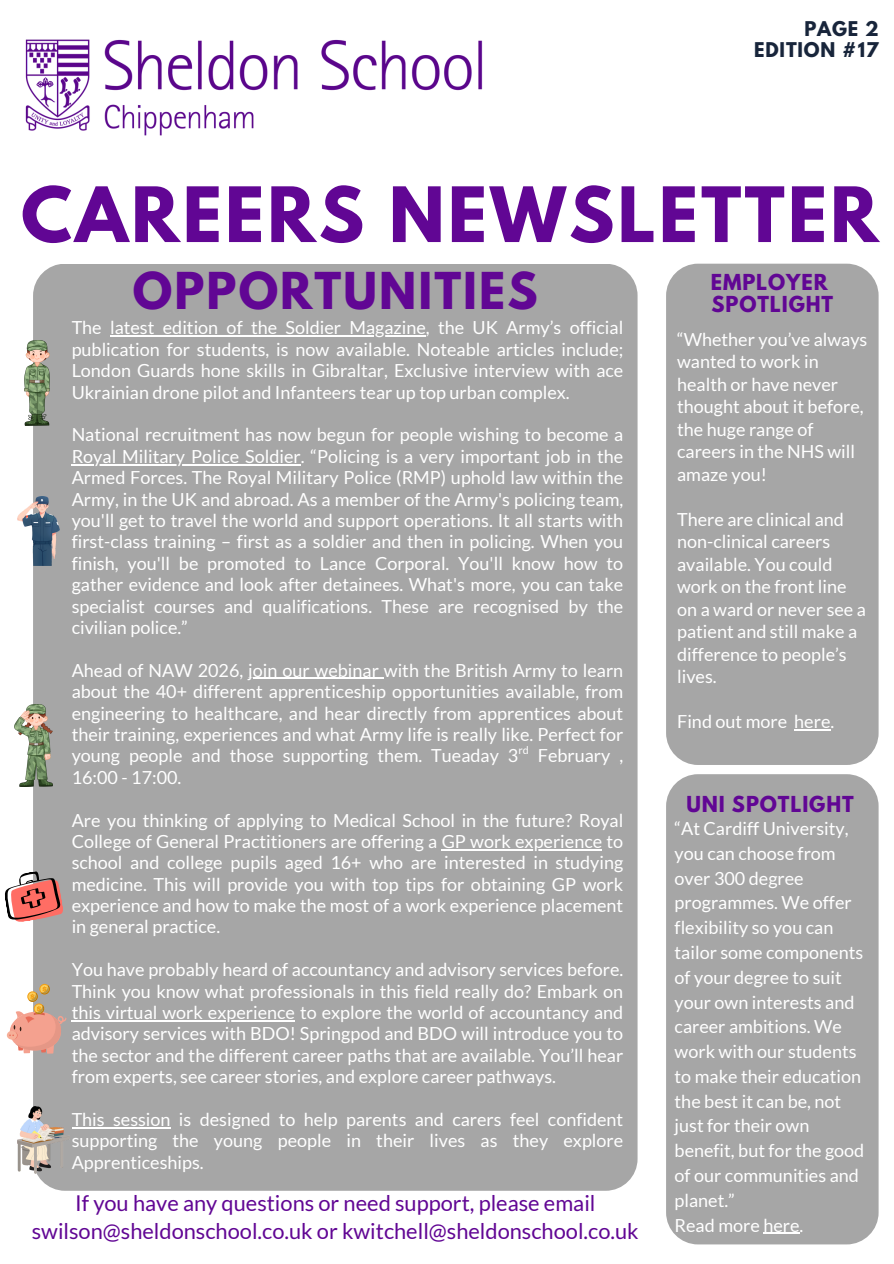
<style>
.page{position:relative;width:894px;height:1264px;background:#fff}
.page>*{position:absolute;margin:0;border:0;box-sizing:border-box;transform-origin:0 0}
.t1{font:700 67.5px "League Spartan";letter-spacing:.045em;color:#610694}
.t2{font:700 45px "League Spartan";letter-spacing:.045em;color:#610694}
.t3{font:21.75px/28.2px "Lato";color:#610694;text-align:center}
.t4{font:700 19.5px/22.5px "League Spartan";letter-spacing:.045em;color:#610694}
.t5{font:18px/21.5px "Lato";color:#fff;text-align:justify}
.t6{font:700 18px/20.2px "League Spartan";letter-spacing:.045em;color:#18253b;text-align:right}
.t7{font:10.8px "Lato";color:#fff}
</style>
<div class="page">
<div style="left:33px;top:264px;width:604px;height:926px;background:#a6a6a6"></div>
<div style="left:666px;top:264px;width:212px;height:501px;background:#a6a6a6"></div>
<div style="left:666px;top:774px;width:212px;height:470px;background:#a6a6a6"></div>
<img style="left:25px;top:39px;width:458px;height:97px">
<img style="left:25px;top:340px;width:24px;height:86px">
<img style="left:18px;top:497px;width:41px;height:68px">
<svg style="left:4px;top:871px;width:59px;height:51px"></svg>
<svg style="left:9px;top:985px;width:57px;height:68px"></svg>
<img style="left:15px;top:704px;width:37px;height:82px">
<img style="left:18px;top:1106px;width:46px;height:67px">
<hr style="left:110px;top:335px;width:316px;height:2px;background:#fff">
<hr style="left:72px;top:464px;width:229px;height:1px;background:#fff">
<hr style="left:248px;top:678px;width:136px;height:1px;background:#fff">
<hr style="left:441px;top:849px;width:161px;height:1px;background:#fff">
<hr style="left:72px;top:1020px;width:223px;height:1px;background:#fff">
<hr style="left:72px;top:1127px;width:99px;height:1px;background:#fff">
<hr style="left:794px;top:729px;width:36px;height:1px;background:#fff">
<hr style="left:763px;top:1232px;width:36px;height:1px;background:#fff">
<p class="t6" style="left:754px;top:21px;width:126px">PAGE 2<br>EDITION #17</p>
<h1 class="t1" style="left:21px;top:181px;width:858px">CAREERS NEWSLETTER</h1>
<h2 class="t2" style="left:133px;top:268px;width:406px">OPPORTUNITIES</h2>
<p class="t4" style="left:710px;top:273px;width:124px">EMPLOYER<br>SPOTLIGHT</p>
<p class="t5" style="left:72px;top:317px;width:553px">The latest edition of the Soldier Magazine, the UK Army’s official publication for students, is now available. Noteable articles include; London Guards hone skills in Gibraltar, Exclusive interview with ace Ukrainian drone pilot and Infanteers tear up top urban complex.</p>
<p class="t5" style="left:72px;top:424px;width:553px">National recruitment has now begun for people wishing to become a Royal Military Police Soldier. “Policing is a very important job in the Armed Forces. The Royal Military Police (RMP) uphold law within the Army, in the UK and abroad. As a member of the Army's policing team, you'll get to travel the world and support operations. It all starts with first-class training – first as a soldier and then in policing. When you finish, you'll be promoted to Lance Corporal. You'll know how to gather evidence and look after detainees. What's more, you can take specialist courses and qualifications. These are recognised by the civilian police.”</p>
<p class="t5" style="left:72px;top:659px;width:553px">Ahead of NAW 2026, join our webinar with the British Army to learn about the 40+ different apprenticeship opportunities available, from engineering to healthcare, and hear directly from apprentices about their training, experiences and what Army life is really like. Perfect for young people and those supporting them. Tueaday 3 February , 16:00 - 17:00.</p>
<p class="t7" style="left:518px;top:743px;width:12px">rd</p>
<p class="t5" style="left:72px;top:808px;width:553px">Are you thinking of applying to Medical School in the future? Royal College of General Practitioners are offering a GP work experience to school and college pupils aged 16+ who are interested in studying medicine. This will provide you with top tips for obtaining GP work experience and how to make the most of a work experience placement in general practice.</p>
<p class="t5" style="left:72px;top:958px;width:553px">You have probably heard of accountancy and advisory services before.<br>Think you know what professionals in this field really do? Embark on this virtual work experience to explore the world of accountancy and advisory services with BDO! Springpod and BDO will introduce you to the sector and the different career paths that are available. You’ll hear from experts, see career stories, and explore career pathways.</p>
<p class="t5" style="left:72px;top:1108px;width:553px">This session is designed to help parents and carers feel confident supporting the young people in their lives as they explore Apprenticeships.</p>
<p class="t3" style="left:32px;top:1188px;width:608px">If you have any questions or need support, please email swilson@sheldonschool.co.uk or kwitchell@sheldonschool.co.uk</p>
<p class="t5" style="left:677px;top:327px;width:192px;line-height:22.5px;text-align:left">“Whether you’ve always wanted to work in health or have never thought about it before, the huge range of careers in the NHS will amaze you!</p>
<p class="t5" style="left:677px;top:507px;width:190px;line-height:22.5px;text-align:left">There are clinical and non-clinical careers available. You could work on the front line on a ward or never see a patient and still make a difference to people’s lives.</p>
<p class="t5" style="left:677px;top:710px;width:158px">Find out more here.</p>
<p class="t4" style="left:686px;top:795px;width:169px">UNI SPOTLIGHT</p>
<p class="t5" style="left:674px;top:815px;width:191px;line-height:24.8px;text-align:left">“At Cardiff University, you can choose from over 300 degree programmes. We offer flexibility so you can tailor some components of your degree to suit your own interests and career ambitions. We work with our students to make their education the best it can be, not just for their own benefit, but for the good of our communities and planet.”<br>Read more here.</p>
</div>
